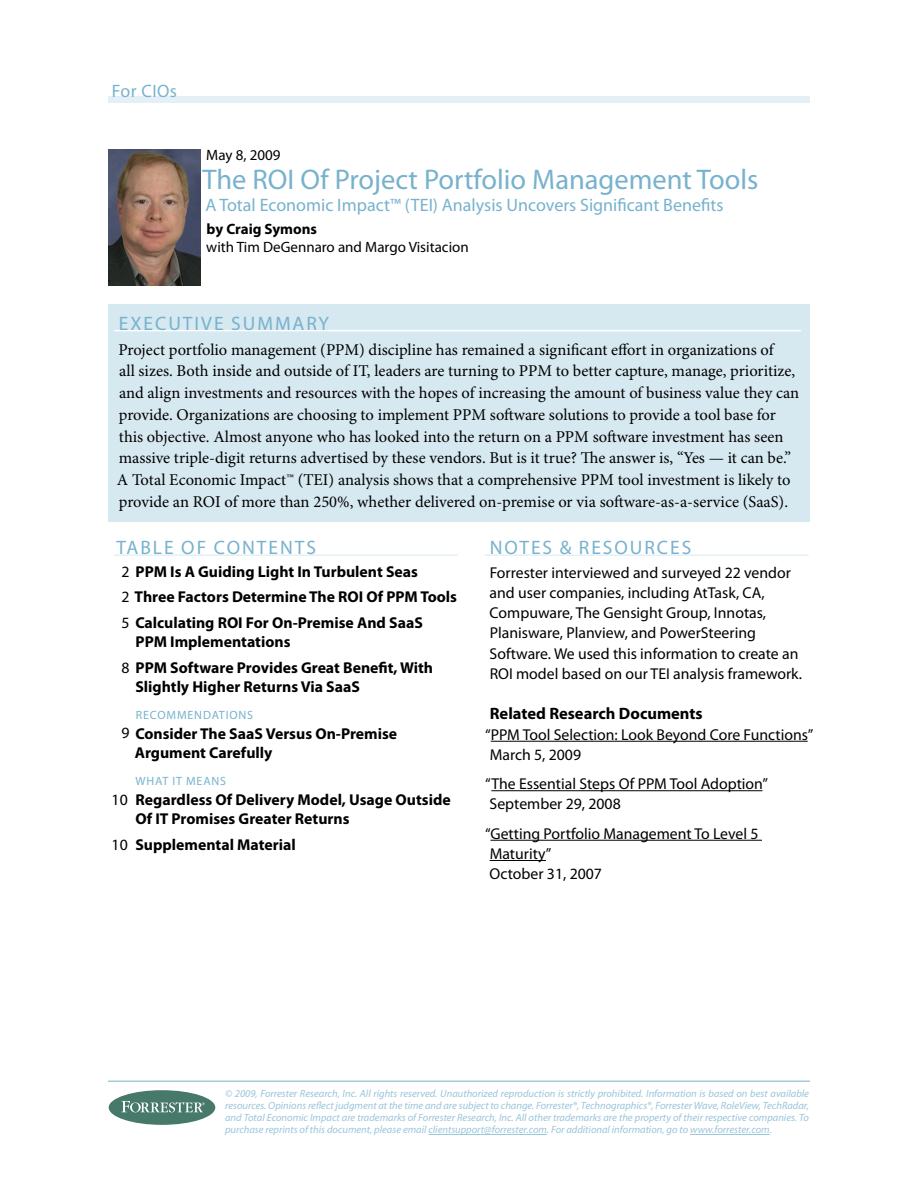
<style>
.page{position:relative;width:918px;height:1188px;background:#fff}
.page>*{position:absolute;margin:0;border:0;box-sizing:border-box;transform-origin:0 0}
.t1{font:28.5px "Myriad Pro";color:#77b2cd}
.t2{font:19.5px "Myriad Pro";letter-spacing:.1em;color:#77b2cd}
.t3{font:18px "Myriad Pro";color:#77b2cd}
.t4{font:16.5px/21.8px "Minion Pro";letter-spacing:-.005em;color:#000}
.t5{font:700 16.5px "Myriad Pro";color:#000}
.t6{font:15.75px/20.2px "Myriad Pro";color:#000}
.t7{font:700 15.75px/25.5px "Myriad Pro";color:#000}
.t8{font:15px "Myriad Pro";color:#000}
.t9{font:700 15px "Myriad Pro";color:#000}
.t10{font:12px "Myriad Pro";letter-spacing:.07em;color:#77b2cd}
.t11{font:italic 10.5px/12px "Myriad Pro";color:#99c5da;text-align:justify}
.s1{font-weight:400}
</style>
<div class="page">
<div style="left:108px;top:304px;width:702px;height:218px;background:#d6e8f0"></div>
<div style="left:108px;top:97px;width:702px;height:6px;background:#e4f0f5"></div>
<hr style="left:428px;top:1134px;width:119px;height:1px;background:#99c5da">
<hr style="left:690px;top:1134px;width:80px;height:1px;background:#99c5da">
<hr style="left:108px;top:1081px;width:702px;height:1px;background:#77b2cd">
<div style="left:109px;top:1090px;width:106px;height:35px;background:#46796a;border-radius:50%"></div>
<svg style="left:121px;top:1101px;width:84px;height:11px"></svg>
<hr style="left:114px;top:330px;width:687px;height:1px;background:#fff">
<hr style="left:114px;top:554px;width:344px;height:2px;background:#e4f0f5">
<hr style="left:485px;top:554px;width:324px;height:2px;background:#e4f0f5">
<hr style="left:491px;top:741px;width:317px;height:1px;background:#000">
<hr style="left:491px;top:790px;width:271px;height:1px;background:#000">
<hr style="left:490px;top:840px;width:272px;height:1px;background:#000">
<hr style="left:490px;top:860px;width:56px;height:1px;background:#000">
<img style="left:108px;top:149px;width:92px;height:137px">
<p class="t3" style="left:112px;top:81px;width:67px">For CIOs</p>
<p class="t8" style="left:206px;top:147px;width:76px">May 8, 2009</p>
<h1 class="t1" style="left:202px;top:164px;width:557px">The ROI Of Project Portfolio Management Tools</h1>
<p class="t3" style="left:205px;top:196px;width:520px">A Total Economic Impact™ (TEI) Analysis Uncovers Significant Benefits</p>
<p class="t9" style="left:207px;top:220px;width:112px">by Craig Symons</p>
<p class="t8" style="left:206px;top:239px;width:264px">with Tim DeGennaro and Margo Visitacion</p>
<p class="t2" style="left:119px;top:313px;width:212px">Executive Summary</p>
<p class="t4" style="left:117px;top:339px;width:684px">Project portfolio management (PPM) discipline has remained a significant effort in organizations of<br>all sizes. Both inside and outside of IT, leaders are turning to PPM to better capture, manage, prioritize, and align investments and resources with the hopes of increasing the amount of business value they can provide. Organizations are choosing to implement PPM software solutions to provide a tool base for this objective. Almost anyone who has looked into the return on a PPM software investment has seen massive triple-digit returns advertised by these vendors. But is it true? The answer is, “Yes — it can be.” A Total Economic Impact™ (TEI) analysis shows that a comprehensive PPM tool investment is likely to provide an ROI of more than 250%, whether delivered on-premise or via software-as-a-service (SaaS).</p>
<p class="t2" style="left:116px;top:537px;width:190px">table of Contents</p>
<p class="t7" style="left:122px;top:559px;width:337px"><span class="s1">2</span> PPM Is A Guiding Light In Turbulent Seas<br><span class="s1">2</span> Three Factors Determine The ROI Of PPM Tools<br><span class="s1">5</span> Calculating ROI For On-Premise And SaaS</p>
<p class="t7" style="left:122px;top:630px;width:313px;text-indent:14px">PPM Implementations<br><span class="s1">8</span> PPM Software Provides Great Benefit, With</p>
<p class="t7" style="left:135px;top:675px;width:226px">Slightly Higher Returns Via SaaS</p>
<p class="t10" style="left:136px;top:709px;width:10px">recomme</p>
<p class="t10" style="left:194px;top:709px;width:59px">ndations</p>
<p class="t7" style="left:135px;top:724px;width:264px;line-height:19.5px;text-indent:-13px"><span class="s1">9</span> Consider The SaaS Versus On-Premise<br>Argument Carefully</p>
<p class="t10" style="left:136px;top:775px;width:92px">WHAT IT MEAN S</p>
<p class="t7" style="left:135px;top:790px;width:317px;line-height:19.5px">Regardless Of Delivery Model, Usage Outside<br>Of IT Promises Greater Returns</p>
<p class="t7" style="left:135px;top:832px;width:162px">Supplemental Material</p>
<p class="t2" style="left:490px;top:537px;width:203px">NOTES &amp; RESOURCES</p>
<p class="t6" style="left:490px;top:563px;width:314px">Forrester interviewed and surveyed 22 vendor and user companies, including AtTask, CA, Compuware, The Gensight Group, Innotas, Planisware, Planview, and PowerSteering Software. We used this information to create an ROI model based on our TEI analysis framework.</p>
<p class="t5" style="left:490px;top:705px;width:214px">Related Research Documents</p>
<p class="t6" style="left:485px;top:725px;width:330px">“PPM Tool Selection: Look Beyond Core Functions”<br>March 5, 2009</p>
<p class="t6" style="left:485px;top:774px;width:284px">“The Essential Steps Of PPM Tool Adoption”<br>September 29, 2008</p>
<p class="t6" style="left:485px;top:824px;width:275px">“Getting Portfolio Management To Level 5<br>Maturity”<br>October 31, 2007</p>
<p class="t6" style="left:112px;top:790px;width:18px">10</p>
<p class="t6" style="left:112px;top:835px;width:18px">10</p>
<p class="t11" style="left:225px;top:1088px;width:585px">© 2009, Forrester Research, Inc. All rights reserved. Unauthorized reproduction is strictly prohibited. Information is based on best available resources. Opinions reflect judgment at the time and are subject to change. Forrester®, Technographics®, Forrester Wave, RoleView, TechRadar, and Total Economic Impact are trademarks of Forrester Research, Inc. All other trademarks are the property of their respective companies. To purchase reprints of this document, please email clientsupport@forrester.com. For additional information, go to www.forrester.com.</p>
</div>
